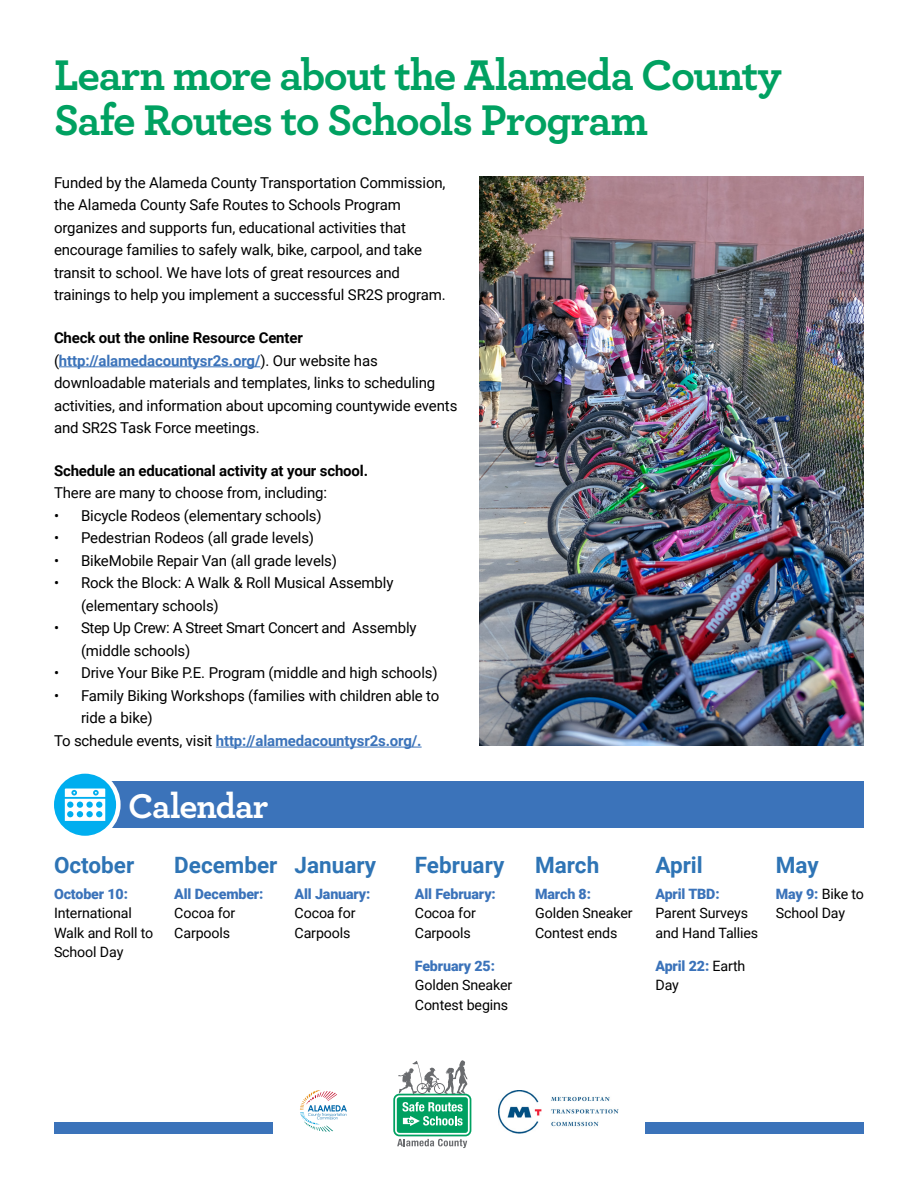
<style>
.page{position:relative;width:918px;height:1188px;background:#fff}
.page>*{position:absolute;margin:0;border:0;box-sizing:border-box;transform-origin:0 0}
.t1{font:700 45px/45px "Archer";letter-spacing:-.03em;color:#00a161}
.t2{font:700 36px "Archer";letter-spacing:-.025em;color:#fff}
.t3{font:700 22.5px "Roboto";color:#2e74b5}
.t4{font:15px/22.5px "Roboto";letter-spacing:-.01em;color:#000}
.t5{font:700 15px "Roboto";letter-spacing:-.01em;color:#3b73ba}
.t6{font:700 15px "Roboto";letter-spacing:-.01em;color:#000}
.t7{font:14.25px/19.5px "Roboto";letter-spacing:-.01em;color:#000}
.t8{font:900 14.25px/19.5px "Roboto";letter-spacing:-.01em;color:#3b73ba}
.s1{font-weight:700}
.s2{font-weight:700;color:#3b73ba}
.s3{font-weight:400;color:#000}
.s4{font-weight:900;color:#3b73ba}
</style>
<div class="page">
<div style="left:63px;top:782px;width:801px;height:46px;background:#3b73ba"></div>
<svg style="left:52px;top:771px;width:66px;height:67px;background:#27baf1"></svg>
<div style="left:50px;top:769px;width:71px;height:71px;border:4px solid #fff;border-radius:50%"></div>
<svg style="left:65px;top:789px;width:40px;height:32px"></svg>
<hr style="left:59px;top:366px;width:201px;height:1px;background:#3b73ba">
<hr style="left:216px;top:747px;width:206px;height:1px;background:#3b73ba">
<div style="left:54px;top:1122px;width:218px;height:12px;background:#3b73ba"></div>
<div style="left:646px;top:1122px;width:218px;height:12px;background:#3b73ba"></div>
<svg style="left:300px;top:1090px;width:47px;height:42px"></svg>
<svg style="left:393px;top:1060px;width:78px;height:88px"></svg>
<img style="left:498px;top:1090px;width:120px;height:43px">
<img style="left:480px;top:177px;width:384px;height:569px">
<h1 class="t1" style="left:54px;top:49px;width:729px">Learn more about the Alameda County<br>Safe Routes to Schools Program</h1>
<p class="t4" style="left:54px;top:171px;width:393px">Funded by the Alameda County Transportation Commission, the Alameda County Safe Routes to Schools Program organizes and supports fun, educational activities that encourage families to safely walk, bike, carpool, and take transit to school. We have lots of great resources and trainings to help you implement a successful SR2S program.</p>
<p class="t4" style="left:54px;top:326px;width:405px"><span class="s1">Check out the online Resource Center </span>(<span class="s2">http://alamedacountysr2s.org/</span>). Our website has downloadable materials and templates, links to scheduling activities, and information about upcoming countywide events and SR2S Task Force meetings.</p>
<p class="t6" style="left:54px;top:460px;width:316px">Schedule an educational activity at your school.</p>
<p class="t4" style="left:54px;top:481px;width:275px">There are many to choose from, including:</p>
<p class="t4" style="left:54px;top:504px;width:269px">• Bicycle Rodeos (elementary schools)</p>
<p class="t4" style="left:54px;top:526px;width:262px">• Pedestrian Rodeos (all grade levels)</p>
<p class="t4" style="left:54px;top:549px;width:285px">• BikeMobile Repair Van (all grade levels)</p>
<p class="t4" style="left:81px;top:571px;width:314px;text-indent:-27px">• Rock the Block: A Walk &amp; Roll Musical Assembly (elementary schools)</p>
<p class="t4" style="left:81px;top:616px;width:337px;text-indent:-27px">• Step Up Crew: A Street Smart Concert and Assembly (middle schools)</p>
<p class="t4" style="left:54px;top:661px;width:385px">• Drive Your Bike P.E. Program (middle and high schools)</p>
<p class="t4" style="left:54px;top:684px;width:387px">• Family Biking Workshops (families with children able to</p>
<p class="t4" style="left:81px;top:706px;width:73px">ride a bike)</p>
<p class="t5" style="left:54px;top:730px;width:369px"><span class="s3">To schedule events, visit</span> http://alamedacountysr2s.org/.</p>
<h2 class="t2" style="left:128px;top:777px;width:142px">Calendar</h2>
<h3 class="t3" style="left:54px;top:849px;width:82px">October</h3>
<p class="t8" style="left:54px;top:884px;width:76px">October 10:</p>
<p class="t7" style="left:54px;top:903px;width:101px">International<br>Walk and Roll to<br>School Day</p>
<h3 class="t3" style="left:174px;top:849px;width:105px">December</h3>
<p class="t8" style="left:174px;top:884px;width:91px">All December:</p>
<p class="t7" style="left:174px;top:903px;width:62px">Cocoa for<br>Carpools</p>
<h3 class="t3" style="left:295px;top:849px;width:83px">January</h3>
<p class="t8" style="left:295px;top:884px;width:77px">All January:</p>
<p class="t7" style="left:295px;top:903px;width:62px">Cocoa for<br>Carpools</p>
<h3 class="t3" style="left:415px;top:849px;width:91px">February</h3>
<p class="t8" style="left:415px;top:884px;width:82px">All February:</p>
<p class="t7" style="left:415px;top:903px;width:62px">Cocoa for<br>Carpools</p>
<p class="t8" style="left:415px;top:956px;width:82px">February 25:</p>
<p class="t7" style="left:415px;top:975px;width:99px">Golden Sneaker<br>Contest begins</p>
<h3 class="t3" style="left:535px;top:849px;width:66px">March</h3>
<p class="t8" style="left:535px;top:884px;width:57px">March 8:</p>
<p class="t7" style="left:535px;top:903px;width:99px">Golden Sneaker<br>Contest ends</p>
<h3 class="t3" style="left:655px;top:849px;width:49px">April</h3>
<p class="t8" style="left:655px;top:884px;width:66px">April TBD:</p>
<p class="t7" style="left:655px;top:903px;width:104px">Parent Surveys and Hand Tallies</p>
<p class="t8" style="left:655px;top:956px;width:92px">April 22: <span class="s3">Earth<br>Day</span></p>
<h3 class="t3" style="left:776px;top:849px;width:44px">May</h3>
<p class="t7" style="left:776px;top:884px;width:90px"><span class="s4">May 9:</span> Bike to<br>School Day</p>
</div>
